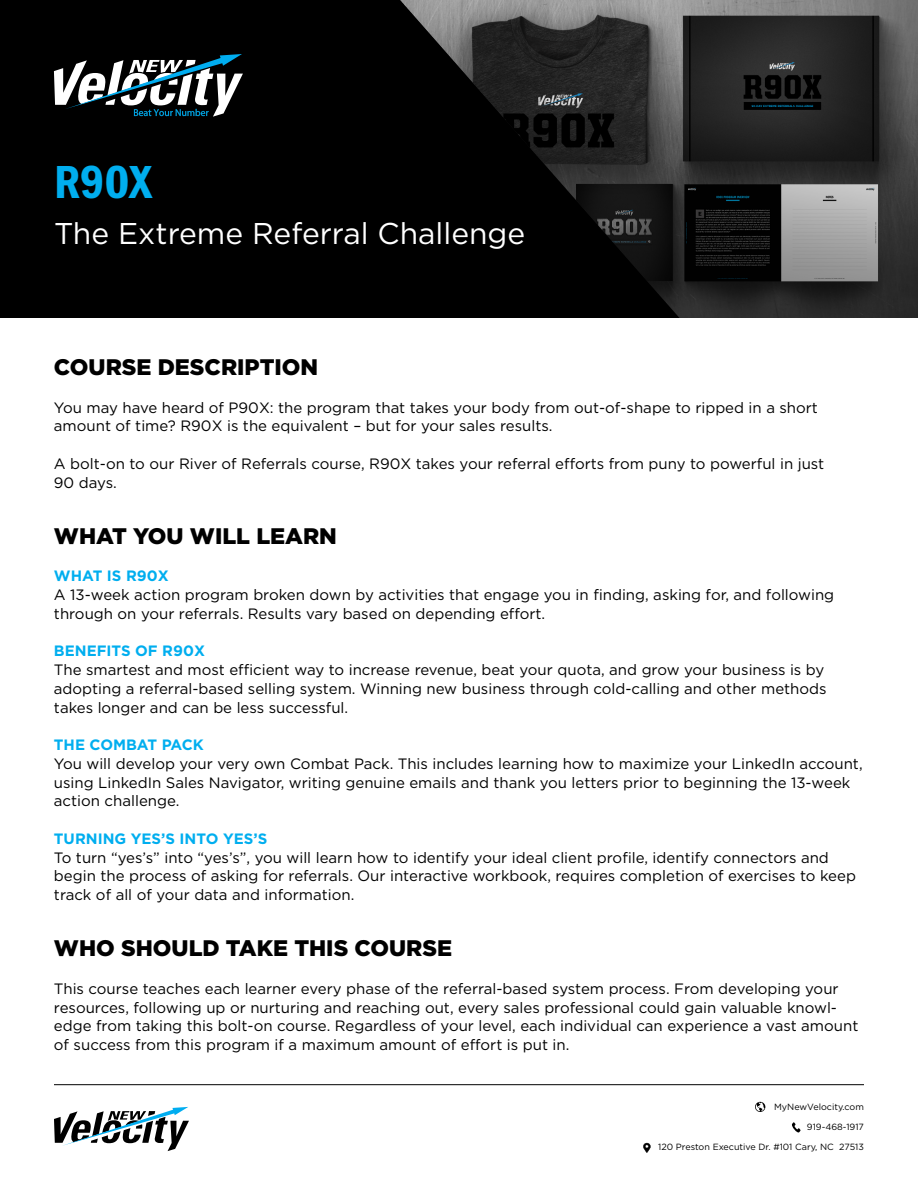
<style>
.page{position:relative;width:918px;height:1188px;background:#fff}
.page>*{position:absolute;margin:0;border:0;box-sizing:border-box;transform-origin:0 0}
.t1{font:600 condensed 48px "Franklin Gothic";color:#00aeef}
.t2{font:30px "Gotham HTF";color:#fff}
.t3{font:900 22.5px "Gotham HTF";color:#000}
.t4{font:15px/18.8px "Gotham HTF";color:#000}
.t5{font:700 15px "Gotham HTF";color:#00aeef}
.t6{font:9px "Gotham HTF";color:#000}
</style>
<div class="page">
<img style="left:0;top:0;width:918px;height:318px">
<svg style="left:54px;top:54px;width:189px;height:63px"></svg>
<hr style="left:54px;top:1084px;width:810px;height:1px;background:#000">
<svg style="left:54px;top:1107px;width:135px;height:44px"></svg>
<svg style="left:643px;top:1143px;width:8px;height:10px"></svg>
<svg style="left:792px;top:1122px;width:9px;height:11px"></svg>
<svg style="left:755px;top:1102px;width:10px;height:10px"></svg>
<h1 class="t1" style="left:54px;top:155px;width:100px">R90X</h1>
<h2 class="t2" style="left:54px;top:217px;width:473px">The Extreme Referral Challenge</h2>
<h3 class="t3" style="left:54px;top:354px;width:266px">COURSE DESCRIPTION</h3>
<p class="t4" style="left:54px;top:398px;width:766px">You may have heard of P90X: the program that takes your body from out-of-shape to ripped in a short amount of time? R90X is the equivalent – but for your sales results.</p>
<p class="t4" style="left:54px;top:454px;width:772px">A bolt-on to our River of Referrals course, R90X takes your referral efforts from puny to powerful in just<br>90 days.</p>
<h3 class="t3" style="left:54px;top:523px;width:285px">WHAT YOU WILL LEARN</h3>
<p class="t5" style="left:54px;top:568px;width:116px">WHAT IS R90X</p>
<p class="t4" style="left:54px;top:585px;width:782px">A 13-week action program broken down by activities that engage you in finding, asking for, and following through on your referrals. Results vary based on depending effort.</p>
<p class="t5" style="left:54px;top:643px;width:153px">BENEFITS OF R90X</p>
<p class="t4" style="left:54px;top:660px;width:774px">The smartest and most efficient way to increase revenue, beat your quota, and grow your business is by adopting a referral-based selling system. Winning new business through cold-calling and other methods takes longer and can be less successful.</p>
<p class="t5" style="left:54px;top:736px;width:151px">THE COMBAT PACK</p>
<p class="t4" style="left:54px;top:754px;width:810px">You will develop your very own Combat Pack. This includes learning how to maximize your LinkedIn account, using LinkedIn Sales Navigator, writing genuine emails and thank you letters prior to beginning the 13-week action challenge.</p>
<p class="t5" style="left:54px;top:830px;width:215px">TURNING YES’S INTO YES’S</p>
<p class="t4" style="left:54px;top:848px;width:804px">To turn “yes’s” into “yes’s”, you will learn how to identify your ideal client profile, identify connectors and begin the process of asking for referrals. Our interactive workbook, requires completion of exercises to keep track of all of your data and information.</p>
<h3 class="t3" style="left:54px;top:936px;width:400px">WHO SHOULD TAKE THIS COURSE</h3>
<p class="t4" style="left:54px;top:979px;width:806px">This course teaches each learner every phase of the referral-based system process. From developing your resources, following up or nurturing and reaching out, every sales professional could gain valuable knowl&shy;edge from taking this bolt-on course. Regardless of your level, each individual can experience a vast amount of success from this program if a maximum amount of effort is put in.</p>
<p class="t6" style="left:774px;top:1102px;width:91px">MyNewVelocity.com</p>
<p class="t6" style="left:807px;top:1122px;width:59px">919-468-1917</p>
<p class="t6" style="left:658px;top:1142px;width:207px">120 Preston Executive Dr. #101 Cary, NC 27513</p>
</div>
